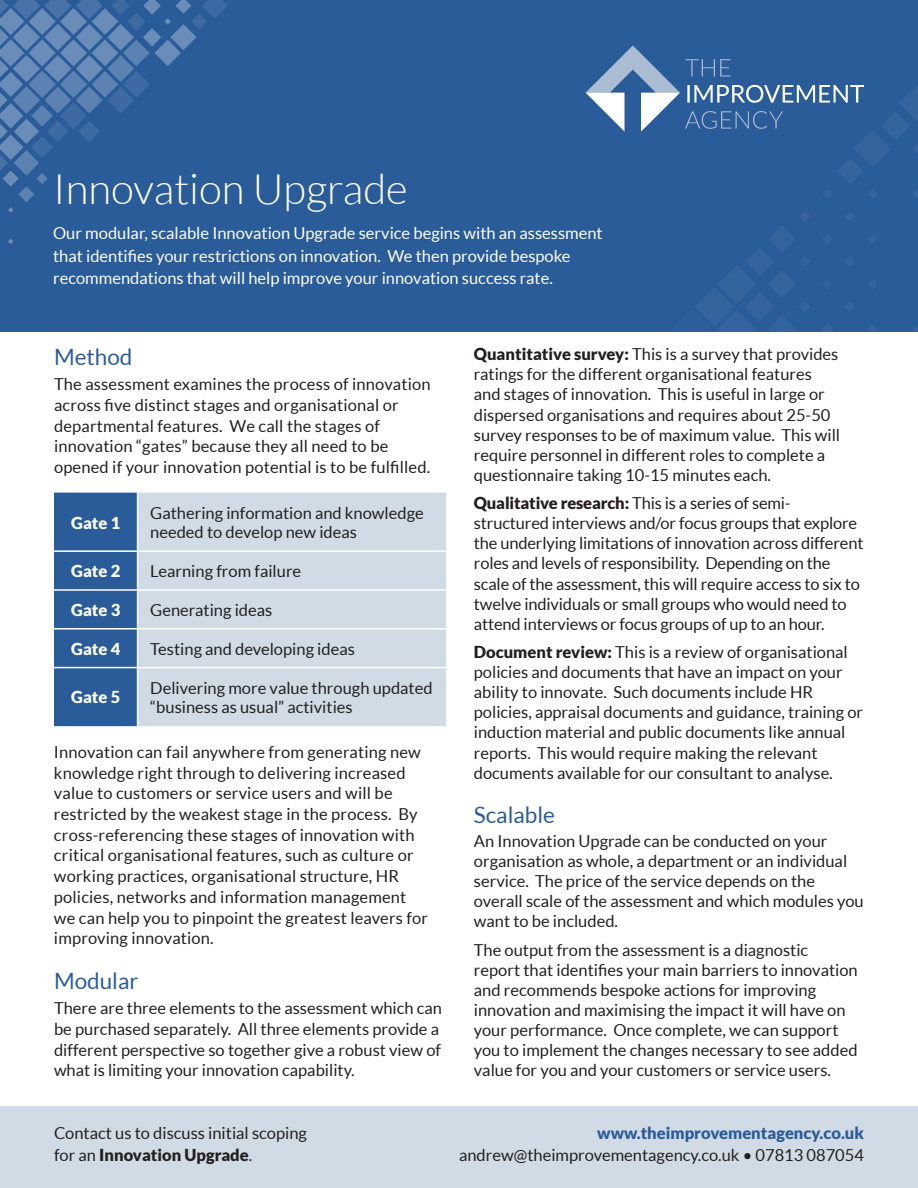
<style>
.page{position:relative;width:918px;height:1188px;background:#fff}
.page>*{position:absolute;margin:0;border:0;box-sizing:border-box;transform-origin:0 0}
.t1{font:300 42px "Lato";color:#fff}
.t2{font:22.5px "Lato";color:#2b5c9a}
.t3{font:16.5px/20.1px "Lato";color:#231f20}
.t4{font:16.5px/22.5px "Lato";color:#fff}
.t5{font:900 16.5px "Lato";color:#2b5c9a}
.t6{font:900 16.5px "Lato";color:#fff}
.s1{font-weight:900}
</style>
<div class="page">
<div style="left:54px;top:493px;width:83px;height:233px;background:#2b5c9a"></div>
<div style="left:138px;top:493px;width:308px;height:233px;background:#d1dbe5"></div>
<hr style="left:54px;top:550px;width:84px;height:2px;background:#fff">
<hr style="left:138px;top:550px;width:308px;height:2px;background:#fff">
<hr style="left:54px;top:589px;width:84px;height:2px;background:#fff">
<hr style="left:138px;top:589px;width:308px;height:2px;background:#fff">
<hr style="left:54px;top:628px;width:84px;height:2px;background:#fff">
<hr style="left:138px;top:628px;width:308px;height:2px;background:#fff">
<hr style="left:54px;top:667px;width:84px;height:1px;background:#fff">
<hr style="left:138px;top:667px;width:308px;height:1px;background:#fff">
<div style="left:0;top:0;width:918px;height:332px;background:#2b5c9a"></div>
<div style="left:0;top:1106px;width:918px;height:82px;background:#d1dbe5"></div>
<svg style="left:586px;top:45px;width:278px;height:87px"></svg>
<svg style="left:0;top:0;width:227px;height:213px"></svg>
<svg style="left:8px;top:239px;width:6px;height:5px"></svg>
<h1 class="t1" style="left:53px;top:166px;width:356px">Innovation Upgrade</h1>
<p class="t4" style="left:53px;top:222px;width:551px">Our modular, scalable Innovation Upgrade service begins with an assessment that identifies your restrictions on innovation. We then provide bespoke recommendations that will help improve your innovation success rate.</p>
<h2 class="t2" style="left:54px;top:344px;width:80px">Method</h2>
<p class="t3" style="left:54px;top:374px;width:378px;line-height:20.7px">The assessment examines the process of innovation across five distinct stages and organisational or departmental features. We call the stages of innovation “gates” because they all need to be opened if your innovation potential is to be fulfilled.</p>
<p class="t6" style="left:71px;top:513px;width:50px">Gate 1</p>
<p class="t3" style="left:150px;top:503px;width:275px">Gathering information and knowledge needed to develop new ideas</p>
<p class="t6" style="left:71px;top:562px;width:50px">Gate 2</p>
<p class="t3" style="left:150px;top:561px;width:152px">Learning from failure</p>
<p class="t6" style="left:71px;top:600px;width:50px">Gate 3</p>
<p class="t3" style="left:150px;top:600px;width:124px">Generating ideas</p>
<p class="t6" style="left:71px;top:639px;width:50px">Gate 4</p>
<p class="t3" style="left:150px;top:639px;width:206px">Testing and developing ideas</p>
<p class="t6" style="left:71px;top:688px;width:50px">Gate 5</p>
<p class="t3" style="left:150px;top:678px;width:284px">Delivering more value through updated “business as usual” activities</p>
<p class="t3" style="left:54px;top:741px;width:376px;line-height:20.7px">Innovation can fail anywhere from generating new knowledge right through to delivering increased value to customers or service users and will be restricted by the weakest stage in the process. By cross-referencing these stages of innovation with critical organisational features, such as culture or working practices, organisational structure, HR policies, networks and information management we can help you to pinpoint the greatest leavers for improving innovation.</p>
<h2 class="t2" style="left:54px;top:968px;width:86px">Modular</h2>
<p class="t3" style="left:54px;top:998px;width:390px;line-height:20.7px">There are three elements to the assessment which can be purchased separately. All three elements provide a different perspective so together give a robust view of what is limiting your innovation capability.</p>
<p class="t3" style="left:474px;top:344px;width:368px"><span class="s1">Quantitative survey:</span> This is a survey that provides ratings for the different organisational features and stages of innovation. This is useful in large or dispersed organisations and requires about 25-50 survey responses to be of maximum value. This will require personnel in different roles to complete a questionnaire taking 10-15 minutes each.</p>
<p class="t3" style="left:474px;top:493px;width:391px"><span class="s1">Qualitative research:</span> This is a series of semi&shy;structured interviews and/or focus groups that explore the underlying limitations of innovation across different roles and levels of responsibility. Depending on the scale of the assessment, this will require access to six to twelve individuals or small groups who would need to attend interviews or focus groups of up to an hour.</p>
<p class="t3" style="left:474px;top:642px;width:391px"><span class="s1">Document review:</span> This is a review of organisational policies and documents that have an impact on your ability to innovate. Such documents include HR policies, appraisal documents and guidance, training or induction material and public documents like annual reports. This would require making the relevant documents available for our consultant to analyse.</p>
<h2 class="t2" style="left:474px;top:802px;width:83px">Scalable</h2>
<p class="t3" style="left:474px;top:831px;width:391px">An Innovation Upgrade can be conducted on your organisation as whole, a department or an individual service. The price of the service depends on the overall scale of the assessment and which modules you want to be included.</p>
<p class="t3" style="left:474px;top:940px;width:385px">The output from the assessment is a diagnostic report that identifies your main barriers to innovation and recommends bespoke actions for improving innovation and maximising the impact it will have on your performance. Once complete, we can support you to implement the changes necessary to see added value for you and your customers or service users.</p>
<p class="t3" style="left:54px;top:1121px;width:254px;line-height:22.5px">Contact us to discuss initial scoping for an <span class="s1">Innovation Upgrade</span>.</p>
<p class="t5" style="left:597px;top:1123px;width:268px">www.theimprovementagency.co.uk</p>
<p class="t3" style="left:459px;top:1145px;width:406px">andrew@theimprovementagency.co.uk • 07813 087054</p>
</div>
